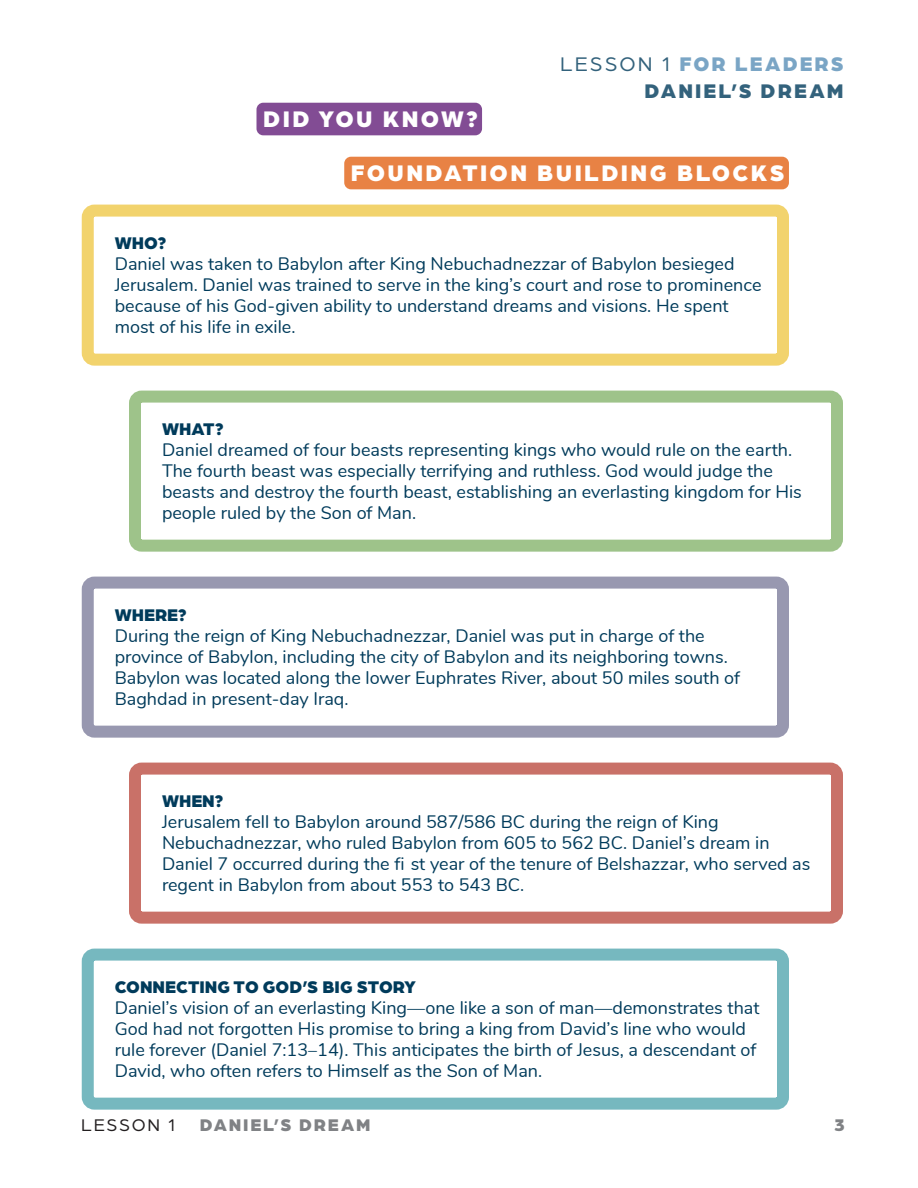
<style>
.page{position:relative;width:918px;height:1188px;background:#fff}
.page>*{position:absolute;margin:0;border:0;box-sizing:border-box;transform-origin:0 0}
.t1{font:900 24px "Arboria";letter-spacing:.1em;color:#fff}
.t2{font:900 21px/27px "Arboria";letter-spacing:.1em;color:#33627c;text-align:right}
.t3{font:18px/21px "Nunito";color:#003b5b}
.t4{font:900 18px "Arboria";color:#003b5b}
.t5{font:900 18px "Arboria";letter-spacing:.1em;color:#808285}
.t6{font:18px "Arboria";letter-spacing:.1em;color:#231f20}
.s1{font-weight:400}
.s2{color:#7aa5c5}
</style>
<div class="page">
<div style="left:256px;top:103px;width:226px;height:32px;background:#824c94;border-radius:7px"></div>
<div style="left:344px;top:157px;width:445px;height:32px;background:#e88244;border-radius:7px"></div>
<div style="left:82px;top:205px;width:707px;height:161px;border:12px solid #f2d36d;border-radius:7px"></div>
<div style="left:129px;top:391px;width:714px;height:161px;border:12px solid #9ec38a;border-radius:7px"></div>
<div style="left:82px;top:577px;width:707px;height:161px;border:12px solid #9898b0;border-radius:7px"></div>
<div style="left:129px;top:763px;width:714px;height:161px;border:12px solid #c97168;border-radius:7px"></div>
<div style="left:82px;top:949px;width:707px;height:161px;border:12px solid #76b8bf;border-radius:7px"></div>
<p class="t2" style="left:560px;top:49px;width:285px"><span class="s1">LESSON 1</span> <span class="s2">FOR LEADERS<br></span>DANIEL’S DREAM</p>
<h1 class="t1" style="left:263px;top:102px;width:216px">DID YOU KNOW?</h1>
<h1 class="t1" style="left:351px;top:156px;width:435px">FOUNDATION BUILDING BLOCKS</h1>
<p class="t4" style="left:115px;top:230px;width:53px">WHO?</p>
<p class="t3" style="left:115px;top:252px;width:648px">Daniel was taken to Babylon after King Nebuchadnezzar of Babylon besieged Jerusalem. Daniel was trained to serve in the king’s court and rose to prominence because of his God-given ability to understand dreams and visions. He spent most of his life in exile.</p>
<p class="t4" style="left:162px;top:416px;width:63px">WHAT?</p>
<p class="t3" style="left:162px;top:438px;width:641px">Daniel dreamed of four beasts representing kings who would rule on the earth.<br>The fourth beast was especially terrifying and ruthless. God would judge the beasts and destroy the fourth beast, establishing an everlasting kingdom for His people ruled by the Son of Man.</p>
<p class="t4" style="left:115px;top:602px;width:73px">WHERE?</p>
<p class="t3" style="left:115px;top:624px;width:627px">During the reign of King Nebuchadnezzar, Daniel was put in charge of the province of Babylon, including the city of Babylon and its neighboring towns.<br>Babylon was located along the lower Euphrates River, about 50 miles south of Baghdad in present-day Iraq.</p>
<p class="t4" style="left:162px;top:788px;width:63px">WHEN?</p>
<p class="t3" style="left:162px;top:810px;width:650px">Jerusalem fell to Babylon around 587/586 BC during the reign of King Nebuchadnezzar, who ruled Babylon from 605 to 562 BC. Daniel’s dream in Daniel 7 occurred during the fi st year of the tenure of Belshazzar, who served as regent in Babylon from about 553 to 543 BC.</p>
<p class="t4" style="left:115px;top:974px;width:303px">CONNECTING TO GOD’S BIG STORY</p>
<p class="t3" style="left:115px;top:996px;width:646px">Daniel’s vision of an everlasting King—one like a son of man—demonstrates that God had not forgotten His promise to bring a king from David’s line who would rule forever (Daniel 7:13–14). This anticipates the birth of Jesus, a descendant of David, who often refers to Himself as the Son of Man.</p>
<p class="t6" style="left:81px;top:1113px;width:96px">LESSON 1</p>
<p class="t5" style="left:200px;top:1112px;width:172px">DANIEL’S DREAM</p>
<p class="t5" style="left:834px;top:1112px;width:12px">3</p>
</div>
